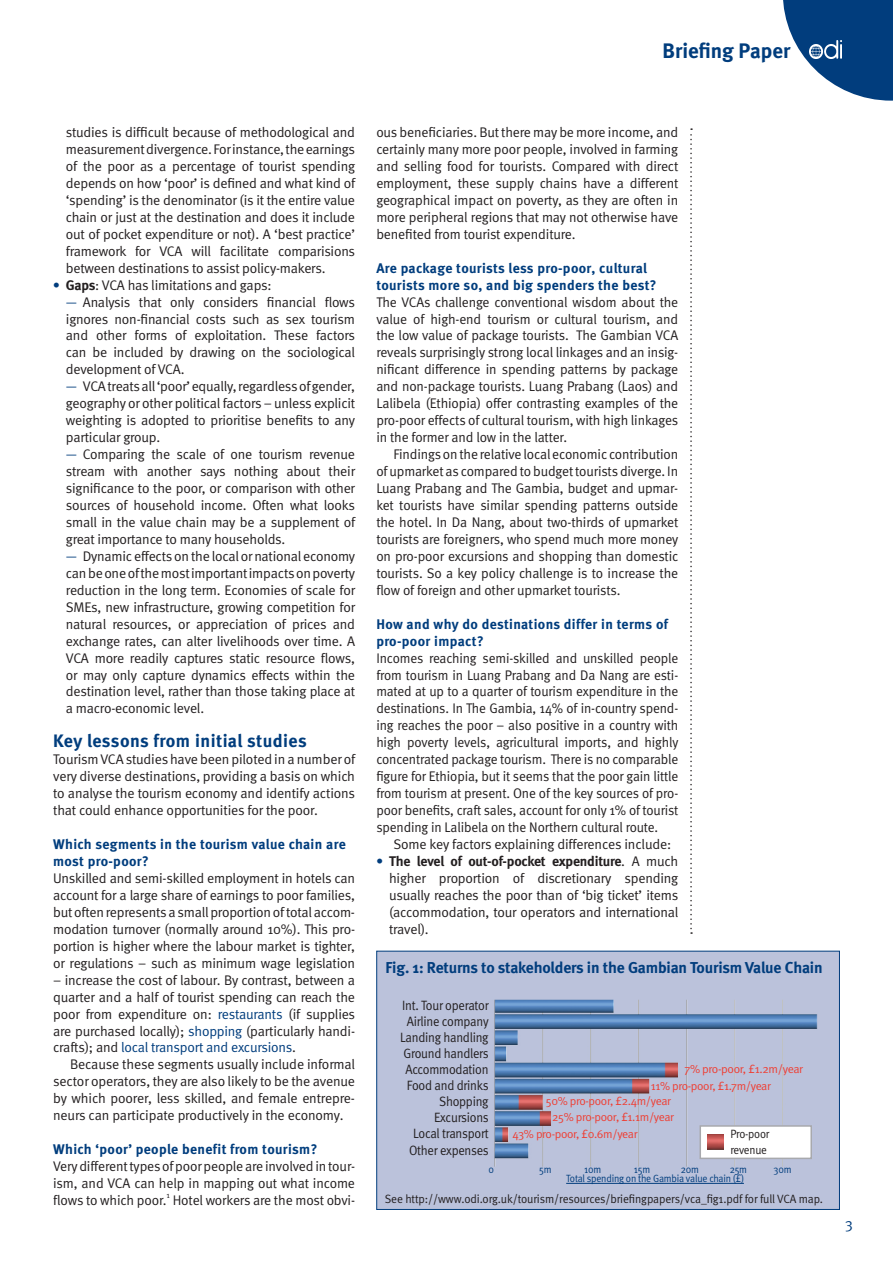
<style>
.page{position:relative;width:893px;height:1263px;background:#fff}
.page>*{position:absolute;margin:0;border:0;box-sizing:border-box;transform-origin:0 0}
.t1{font:700 21px "Meta";color:#013d7d}
.t2{font:700 18px "Meta";letter-spacing:.025em;color:#013d7d}
.t3{font:700 15.75px "Meta";letter-spacing:-.01em;color:#013d7d}
.t4{font:15px "Meta Normal Expert";color:#013d7d}
.t5{font:13.95px/17px "Meta Normal";letter-spacing:-.015em;color:#231f20;text-align:justify}
.t6{font:13.95px/17px "Meta Normal";letter-spacing:-.015em;color:#231f20;text-align:justify;scale:.96 1}
.t7{font:700 13.95px/17px "Meta";letter-spacing:.025em;color:#013d7d}
.t8{font:700 13.95px "Meta";letter-spacing:-.015em;color:#231f20}
.t9{font:13.5px/16px "Meta Normal";letter-spacing:-.02em;color:#231f20;text-align:right;scale:.93 1}
.t10{font:12px "Meta Normal";letter-spacing:-.01em;color:#231f20;scale:.96 1}
.t11{font:12px/16.2px "Meta Normal";letter-spacing:-.01em;color:#231f20;scale:.93 1}
.t12{font:11.55px/17px "Meta Normal";letter-spacing:-.03em;color:#ee3f34}
.t13{font:10.5px "Meta Normal";letter-spacing:-.02em;color:#013d7d;scale:.93 1}
.t14{font:8.1px "Meta Normal";color:#231f20}
.s1{font-family:"Meta";font-weight:700;color:#013d7d}
.s2{font-family:"Meta";font-weight:700}
.s3{color:#013d7d}
.s4{font-family:"Meta Normal";font-weight:400}
</style>
<div class="page">
<svg style="left:783px;top:0;width:110px;height:101px"></svg>
<svg style="left:809px;top:40px;width:33px;height:1px"></svg>
<img style="left:809px;top:41px;width:33px;height:18px">
<svg style="left:690px;top:128px;width:2px;height:806px"></svg>
<div style="left:377px;top:951px;width:462px;height:258px;background:#bbc2db"></div>
<div style="left:376px;top:951px;width:464px;height:259px;border:1px solid #013d7d"></div>
<img style="left:494px;top:1000px;width:324px;height:167px">
<svg style="left:699px;top:1125px;width:113px;height:34px;background:#f3f3f4"></svg>
<img style="left:707px;top:1134px;width:16px;height:16px">
<hr style="left:566px;top:1183px;width:178px;height:1px;background:#013d7d">
<h1 class="t1" style="left:662px;top:38px;width:129px">Briefing Paper</h1>
<p class="t5" style="left:66px;top:124px;width:291px">studies is difficult because of methodological and measurement divergence. For instance, the earnings of the poor as a percentage of tourist spending depends on how ‘poor’ is defined and what kind of ‘spending’ is the denominator (is it the entire value chain or just at the destination and does it include out of pocket expenditure or not). A ‘best practice’ framework for VCA will facilitate comparisions between destinations to assist policy-makers.</p>
<p class="t5" style="left:53px;top:276px;width:220px"><span class="s1">•</span> <span class="s2">Gaps</span>: VCA has limitations and gaps:</p>
<p class="t5" style="left:66px;top:293px;width:291px"><span class="s3">—</span> Analysis that only considers financial flows ignores non-financial costs such as sex tourism and other forms of exploitation. These factors can be included by drawing on the sociological development of VCA.</p>
<p class="t5" style="left:66px;top:378px;width:291px"><span class="s3">—</span> VCA treats all ‘poor’ equally, regardless of gender, geography or other political factors – unless explicit weighting is adopted to prioritise benefits to any particular group.</p>
<p class="t5" style="left:66px;top:446px;width:291px"><span class="s3">—</span> Comparing the scale of one tourism revenue stream with another says nothing about their significance to the poor, or comparison with other sources of household income. Often what looks small in the value chain may be a supplement of great importance to many households.</p>
<p class="t5" style="left:66px;top:547px;width:291px"><span class="s3">—</span> Dynamic effects on the local or national economy can be one of the most important impacts on poverty reduction in the long term. Economies of scale for SMEs, new infrastructure, growing competition for natural resources, or appreciation of prices and exchange rates, can alter livelihoods over time. A VCA more readily captures static resource flows, or may only capture dynamics effects within the destination level, rather than those taking place at a macro-economic level.</p>
<p class="t2" style="left:53px;top:730px;width:255px">Key lessons from initial studies</p>
<p class="t5" style="left:53px;top:751px;width:304px">Tourism VCA studies have been piloted in a number of very diverse destinations, providing a basis on which to analyse the tourism economy and identify actions that could enhance opportunities for the poor.</p>
<p class="t7" style="left:53px;top:835px;width:294px">Which segments in the tourism value chain are most pro-poor?</p>
<p class="t5" style="left:53px;top:869px;width:303px">Unskilled and semi-skilled employment in hotels can account for a large share of earnings to poor families, but often represents a small proportion of total accom&shy;modation turnover (normally around 10%). This pro&shy;portion is higher where the labour market is tighter, or regulations – such as minimum wage legislation</p>
<p class="t5" style="left:53px;top:971px;width:304px">– increase the cost of labour. By contrast, between a quarter and a half of tourist spending can reach the poor from expenditure on: <span class="s3">restaurants</span> (if supplies are purchased locally); <span class="s3">shopping</span> (particularly handi&shy;crafts); and <span class="s3">local transport and excursions</span>.</p>
<p class="t5" style="left:53px;top:1056px;width:304px;text-indent:17px">Because these segments usually include informal sector operators, they are also likely to be the avenue by which poorer, less skilled, and female entrepre&shy;neurs can participate productively in the economy.</p>
<p class="t7" style="left:53px;top:1140px;width:266px">Which ‘poor’ people benefit from tourism?</p>
<p class="t5" style="left:53px;top:1158px;width:303px">Very different types of poor people are involved in tour&shy;ism, and VCA can help in mapping out what income flows to which poor. Hotel workers are the most obvi-</p>
<p class="t14" style="left:167px;top:1191px;width:5px">1</p>
<p class="t5" style="left:376px;top:124px;width:304px">ous beneficiaries. But there may be more income, and certainly many more poor people, involved in farming and selling food for tourists. Compared with direct employment, these supply chains have a different geographical impact on poverty, as they are often in more peripheral regions that may not otherwise have benefited from tourist expenditure.</p>
<p class="t7" style="left:376px;top:259px;width:282px">Are package tourists less pro-poor, cultural tourists more so, and big spenders the best?</p>
<p class="t5" style="left:376px;top:293px;width:304px">The VCAs challenge conventional wisdom about the value of high-end tourism or cultural tourism, and the low value of package tourists. The Gambian VCA reveals surprisingly strong local linkages and an insig&shy;nificant difference in spending patterns by package and non-package tourists. Luang Prabang (Laos) and Lalibela (Ethiopia) offer contrasting examples of the pro-poor effects of cultural tourism, with high linkages in the former and low in the latter.</p>
<p class="t5" style="left:376px;top:446px;width:304px;text-indent:17px">Findings on the relative local economic contribution of upmarket as compared to budget tourists diverge. In Luang Prabang and The Gambia, budget and upmar&shy;ket tourists have similar spending patterns outside the hotel. In Da Nang, about two-thirds of upmarket tourists are foreigners, who spend much more money on pro-poor excursions and shopping than domestic tourists. So a key policy challenge is to increase the flow of foreign and other upmarket tourists.</p>
<p class="t7" style="left:376px;top:615px;width:293px">How and why do destinations differ in terms of pro-poor impact?</p>
<p class="t6" style="left:376px;top:649px;width:316px">Incomes reaching semi-skilled and unskilled people from tourism in Luang Prabang and Da Nang are esti&shy;mated at up to a quarter of tourism expenditure in the destinations. In The Gambia, 14% of in-country spend&shy;ing reaches the poor – also positive in a country with high poverty levels, agricultural imports, and highly concentrated package tourism. There is no comparable figure for Ethiopia, but it seems that the poor gain little from tourism at present. One of the key sources of pro&shy;poor benefits, craft sales, account for only 1% of tourist spending in Lalibela on the Northern cultural route.</p>
<p class="t5" style="left:393px;top:835px;width:279px">Some key factors explaining differences include:</p>
<p class="t8" style="left:376px;top:852px;width:303px"><span class="s3">•</span> The level of out-of-pocket expenditure<span class="s4">. A much</span></p>
<p class="t5" style="left:389px;top:869px;width:291px">higher proportion of discretionary spending usually reaches the poor than of ‘big ticket’ items (accommodation, tour operators and international travel).</p>
<p class="t3" style="left:386px;top:957px;width:439px">Fig. 1: Returns to stakeholders in the Gambian Tourism Value Chain</p>
<p class="t9" style="left:400px;top:997px;width:97px">Int. Tour operator<br>Airline company<br>Landing handling<br>Ground handlers<br>Accommodation<br>Food and drinks<br>Shopping<br>Excursions<br>Local transport<br>Other expenses</p>
<p class="t12" style="left:651px;top:1060px;width:154px;text-indent:34px">7% pro-poor, £1.2m/year<br>11% pro-poor, £1.7m/year</p>
<p class="t12" style="left:546px;top:1092px;width:126px">50% pro-poor, £2.4m/year</p>
<p class="t12" style="left:552px;top:1108px;width:123px">25% pro-poor, £1.1m/year</p>
<p class="t12" style="left:512px;top:1125px;width:127px">43% pro-poor, £0.6m/year</p>
<p class="t11" style="left:730px;top:1125px;width:43px">Pro-poor revenue</p>
<p class="t13" style="left:489px;top:1163px;width:7px">0</p>
<p class="t13" style="left:539px;top:1163px;width:15px">5m</p>
<p class="t13" style="left:584px;top:1163px;width:20px">10m</p>
<p class="t13" style="left:634px;top:1163px;width:19px">15m</p>
<p class="t13" style="left:681px;top:1163px;width:21px">20m</p>
<p class="t13" style="left:730px;top:1163px;width:20px">25m</p>
<p class="t13" style="left:774px;top:1163px;width:21px">30m</p>
<p class="t13" style="left:566px;top:1172px;width:193px">Total spending on the Gambia value chain (£)</p>
<p class="t10" style="left:385px;top:1192px;width:458px">See http://www.odi.org.uk/tourism/resources/briefingpapers/vca_fig1.pdf for full VCA map.</p>
<p class="t4" style="left:845px;top:1218px;width:9px">3</p>
</div>
